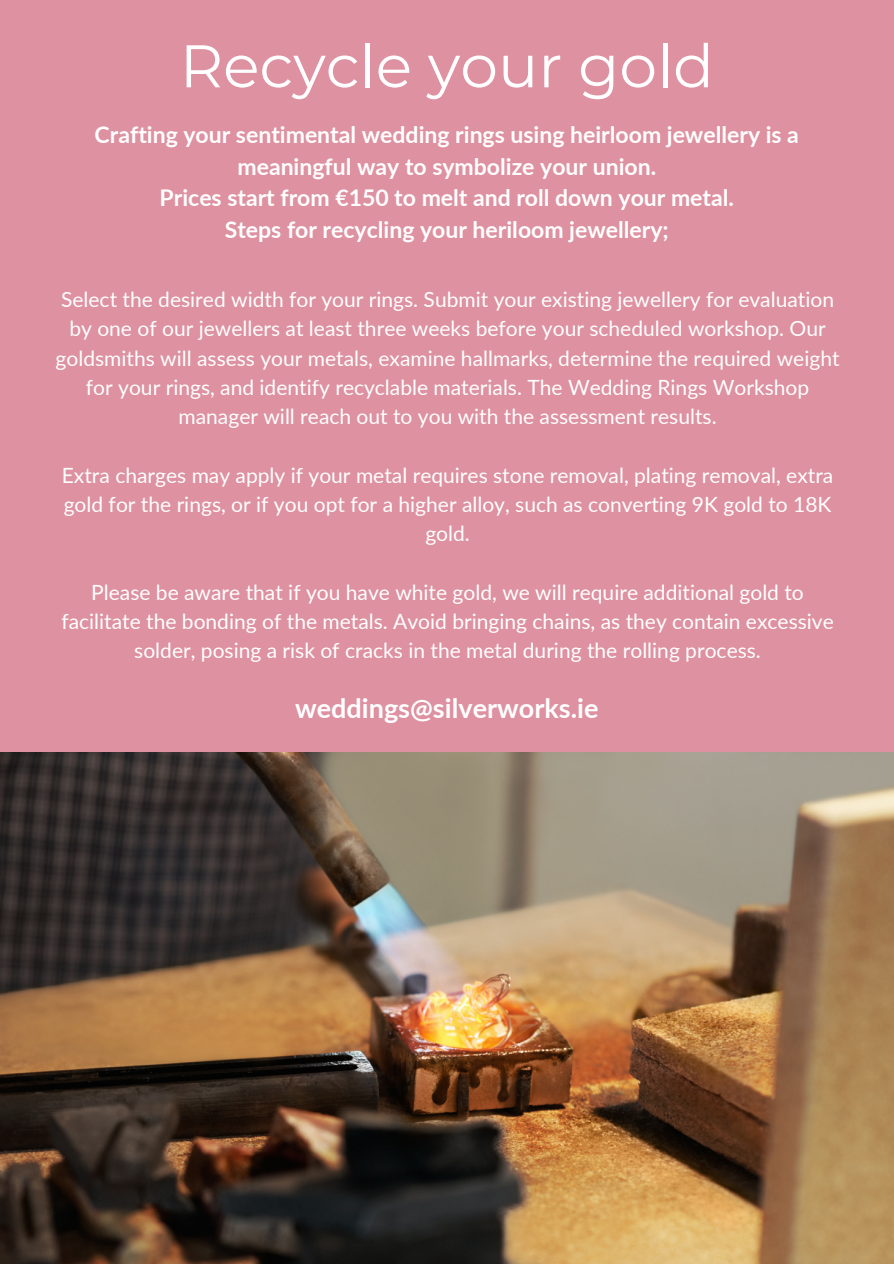
<style>
.page{position:relative;width:894px;height:1264px;background:#fff}
.page>*{position:absolute;margin:0;border:0;box-sizing:border-box;transform-origin:0 0}
.t1{font:60px "Montserrat";color:#fff}
.t2{font:700 27px "Lato";color:#fff}
.t3{font:700 22.95px/31.7px "Lato";color:#fff;text-align:center}
.t4{font:21px/29.2px "Lato";color:#fff;text-align:center}
</style>
<div class="page">
<div style="left:0;top:0;width:893px;height:1263px;background:#de91a0"></div>
<img style="left:0;top:752px;width:893px;height:511px">
<h3 class="t1" style="left:180px;top:29px;width:535px">Recycle your gold</h3>
<p class="t3" style="left:95px;top:118px;width:705px">Crafting your sentimental wedding rings using heirloom jewellery is a meaningful way to symbolize your union.<br>Prices start from €150 to melt and roll down your metal.<br>Steps for recycling your heriloom jewellery;</p>
<p class="t4" style="left:56px;top:284px;width:785px">Select the desired width for your rings. Submit your existing jewellery for evaluation by one of our jewellers at least three weeks before your scheduled workshop. Our goldsmiths will assess your metals, examine hallmarks, determine the required weight for your rings, and identify recyclable materials. The Wedding Rings Workshop manager will reach out to you with the assessment results.</p>
<p class="t4" style="left:62px;top:460px;width:773px">Extra charges may apply if your metal requires stone removal, plating removal, extra gold for the rings, or if you opt for a higher alloy, such as converting 9K gold to 18K gold.</p>
<h2 class="t4" style="left:61px;top:577px;width:773px">Please be aware that if you have white gold, we will require additional gold to facilitate the bonding of the metals. Avoid bringing chains, as they contain excessive solder, posing a risk of cracks in the metal during the rolling process.</h2>
<p class="t2" style="left:295px;top:691px;width:305px">weddings@silverworks.ie</p>
</div>
